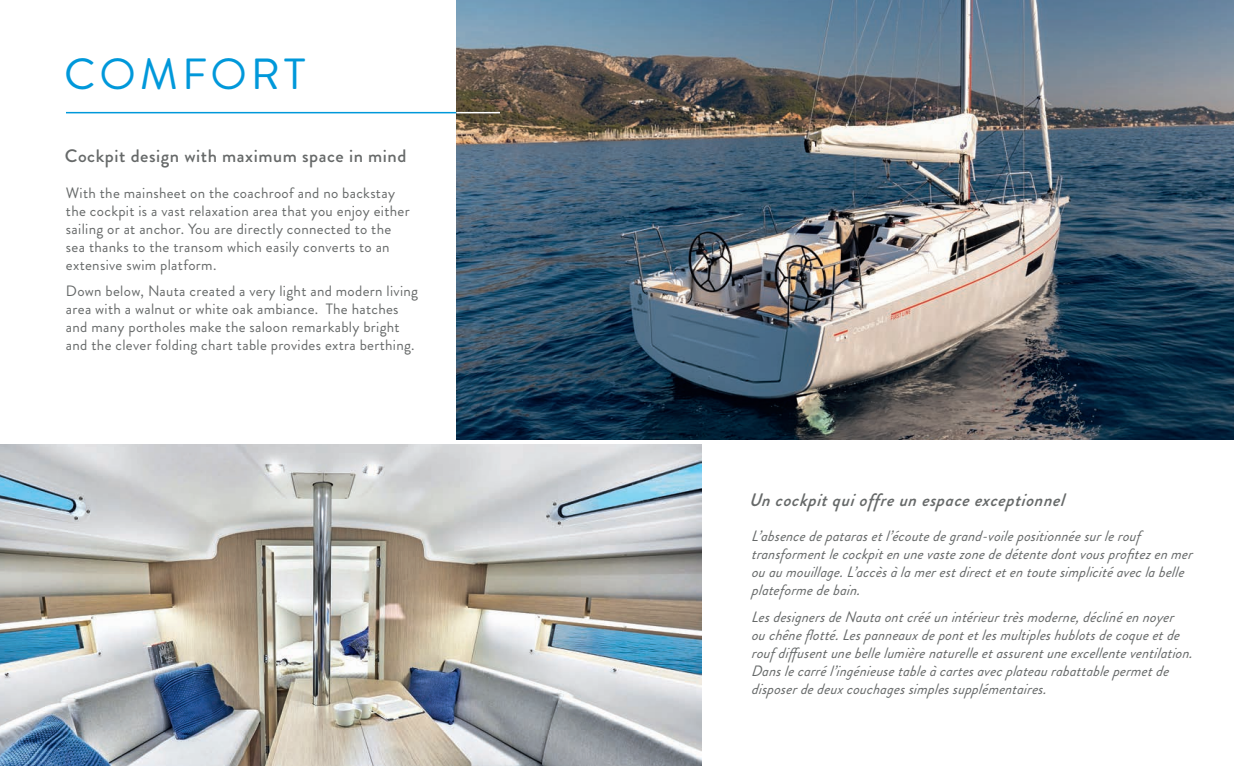
<style>
.page{position:relative;width:1234px;height:766px;background:#fff}
.page>*{position:absolute;margin:0;border:0;box-sizing:border-box;transform-origin:0 0}
.t1{font:43.5px "Brandon Grotesque";letter-spacing:.09em;color:#0098da}
.t2{font:italic 500 18px "Brandon Grotesque";letter-spacing:.03em;color:#666969}
.t3{font:500 18px "Brandon Grotesque";letter-spacing:.03em;color:#666969}
.t4{font:italic 15px/18px "Brandon Grotesque";letter-spacing:.01em;color:#666969}
.t5{font:15px/18px "Brandon Grotesque";letter-spacing:.02em;color:#666969}
</style>
<div class="page">
<img style="left:456px;top:0;width:777px;height:439px">
<img style="left:0;top:444px;width:701px;height:321px">
<hr style="left:66px;top:112px;width:390px;height:1px;background:#0098da">
<hr style="left:456px;top:112px;width:44px;height:1px;background:#fff">
<h1 class="t1" style="left:64px;top:44px;width:243px">COMFORT</h1>
<p class="t3" style="left:65px;top:143px;width:343px">Cockpit design with maximum space in mind</p>
<p class="t5" style="left:66px;top:183px;width:345px">With the mainsheet on the coachroof and no backstay the cockpit is a vast relaxation area that you enjoy either sailing or at anchor. You are directly connected to the sea thanks to the transom which easily converts to an extensive swim platform.</p>
<p class="t5" style="left:66px;top:282px;width:353px">Down below, Nauta created a very light and modern living area with a walnut or white oak ambiance. The hatches and many portholes make the saloon remarkably bright and the clever folding chart table provides extra berthing.</p>
<p class="t2" style="left:749px;top:487px;width:321px">Un cockpitquioffre un espace exceptionnel</p>
<p class="t4" style="left:751px;top:527px;width:446px">L’absencedepatarasetl’écoutedegrand-voilepositionnéesurlerouf transformentlecockpiten unevastezonededétentedontvousprofitezen mer ou au mouillage.L’accèsà la merestdirecteten toutesimplicitéavecla belle p lateformedebain.</p>
<p class="t4" style="left:751px;top:608px;width:446px">LesdesignersdeNauta ontcrééun intérieurtrèsmoderne,déclinéen noyer ou chêneflotté.Lesp anneauxdep ontetlesmultip leshublotsdecoqueetde rouf diffusentunebellelumièrenaturelleetassurentuneexcellenteventilation.<br>Danslecarrél’ingénieusetableà cartesavecplateau rabattablepermetde disp oserdedeuxcouchagessimp lessupp lémentaires.</p>
</div>
